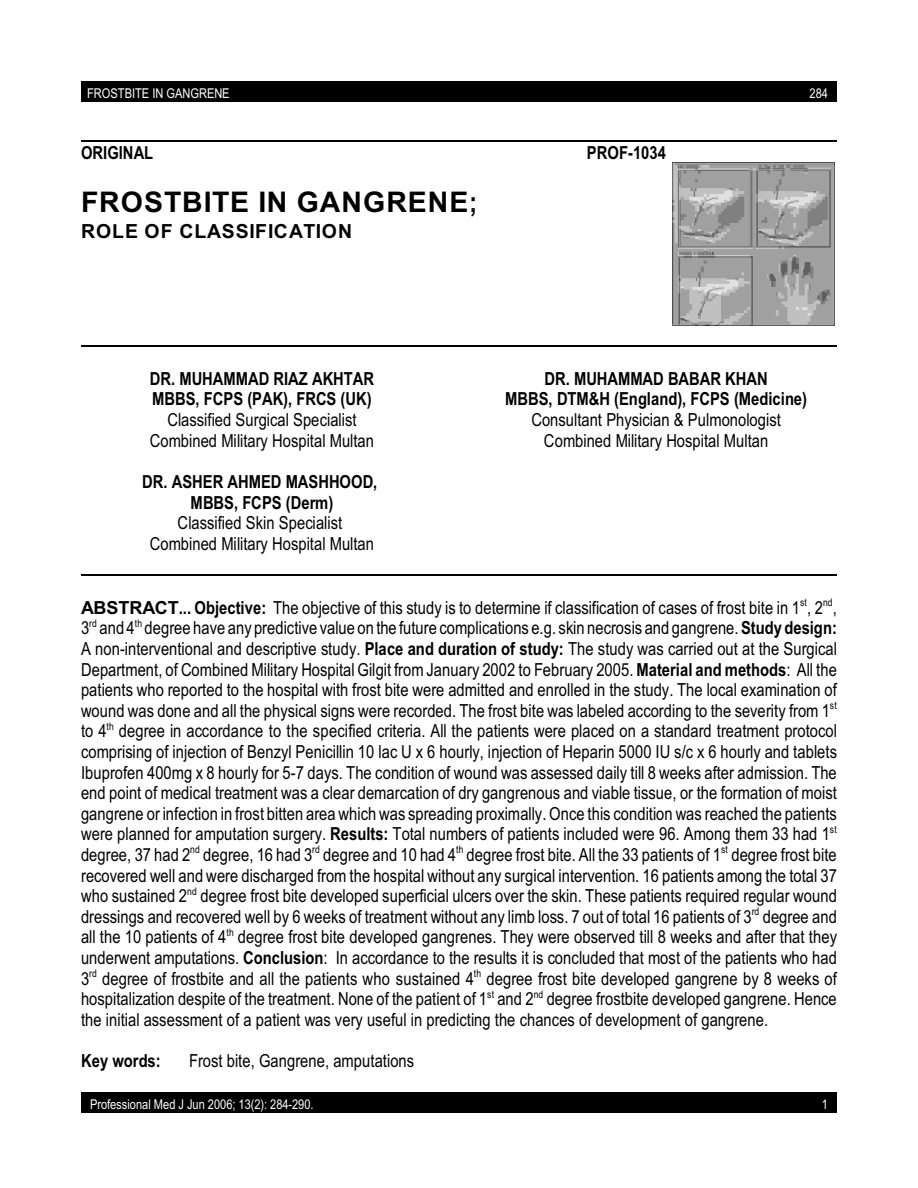
<style>
.page{position:relative;width:918px;height:1188px;background:#fff}
.page>*{position:absolute;margin:0;border:0;box-sizing:border-box;transform-origin:0 0}
.t1{font:700 28.5px "Arial";letter-spacing:.04em;color:#000}
.t2{font:700 19.5px "Arial";letter-spacing:.045em;color:#000}
.t3{font:18px/20.5px "Arial Narrow";letter-spacing:.005em;color:#000;text-align:center}
.t4{font:700 18px/20.5px "Arial Narrow";color:#000;text-align:center}
.t5{font:13.5px "Arial Narrow";color:#fff}
.t6{font:10.5px "Arial Narrow";letter-spacing:.015em;color:#000}
.s1{font-family:"Arial Narrow"}
.s2{font-weight:700}
.s3{font-family:"Arial";font-weight:700}
</style>
<div class="page">
<div style="left:81px;top:81px;width:756px;height:21px;background:#000"></div>
<div style="left:81px;top:1093px;width:756px;height:20px;background:#000"></div>
<hr style="left:81px;top:140px;width:756px;height:2px;background:#000">
<hr style="left:81px;top:345px;width:756px;height:2px;background:#000">
<hr style="left:81px;top:574px;width:756px;height:2px;background:#000">
<img style="left:673px;top:163px;width:162px;height:162px">
<p class="t5" style="left:87px;top:88px;width:144px">FROSTBITE IN GANGRENE</p>
<p class="t5" style="left:810px;top:88px;width:20px">284</p>
<p class="t4" style="left:81px;top:144px;width:74px">ORIGINAL</p>
<p class="t4" style="left:587px;top:144px;width:80px">PROF-1034</p>
<h1 class="t1" style="left:81px;top:191px;width:398px">FROSTBITE IN GANGRENE<span class="s1">;</span></h1>
<p class="t2" style="left:81px;top:224px;width:273px">ROLE OF CLASSIFICATION</p>
<p class="t4" style="left:150px;top:370px;width:226px;text-align:left">DR. MUHAMMAD RIAZ AKHTAR<br>MBBS, FCPS (PAK), FRCS (UK)</p>
<p class="t3" style="left:150px;top:411px;width:226px">Classified Surgical Specialist<br>Combined Military Hospital Multan</p>
<p class="t4" style="left:142px;top:473px;width:237px">DR. ASHER AHMED MASHHOOD,<br>MBBS, FCPS (Derm)</p>
<p class="t3" style="left:150px;top:514px;width:226px">Classified Skin Specialist<br>Combined Military Hospital Multan</p>
<p class="t4" style="left:505px;top:370px;width:303px">DR. MUHAMMAD BABAR KHAN<br>MBBS, DTM&amp;H (England), FCPS (Medicine)</p>
<p class="t3" style="left:531px;top:411px;width:251px">Consultant Physician &amp; Pulmonologist<br>Combined Military Hospital Multan</p>
<p class="t6" style="left:800px;top:598px;width:8px">st</p>
<p class="t6" style="left:823px;top:598px;width:11px">nd</p>
<p class="t3" style="left:81px;top:619px;width:757px">3 and 4 degree have any predictive value on the future complications e.g. skin necrosis and gangrene. <span class="s2">Study design:</span></p>
<p class="t3" style="left:81px;top:599px;width:757px"><span class="s3">ABSTRACT</span><span class="s2">... Objective:</span> The objective of this study is to determine if classification of cases of frost bite in 1 , 2 ,</p>
<p class="t6" style="left:89px;top:619px;width:9px">rd</p>
<p class="t6" style="left:135px;top:619px;width:9px">th</p>
<p class="t3" style="left:81px;top:640px;width:758px;text-align:justify">A non-interventional and descriptive study. <span class="s2">Place and duration of study:</span> The study was carried out at the Surgical Department, of Combined Military HospitalGilgit fromJanuary 2002 to February 2005. <span class="s2">Material and methods</span>: All the patients who reported to the hospital with frost bite were admitted and enrolled in the study. The local examination of wound was done and all the physical signs were recorded. The frost bite was labeled according to the severity from 1<sup>st </sup>to 4 degree in accordance to the specified criteria. All the patients were placed on a standard treatment protocol</p>
<p class="t6" style="left:107px;top:722px;width:9px">th</p>
<p class="t3" style="left:81px;top:743px;width:758px;text-align:justify">comprising of injection of Benzyl Penicillin 10 lac U x 6 hourly, injection of Heparin 5000 IU s/c x 6 hourly and tablets Ibuprofen 400mg x 8 hourly for 5-7 days. The condition of wound was assessed daily till 8 weeks after admission. The end point of medical treatment was a clear demarcation of dry gangrenous and viable tissue, or the formation of moist gangrene or infection in frost bitten area which was spreading proximally. Once this condition was reached the patients were planned for amputation surgery. <span class="s2">Results:</span> Total numbers of patients included were 96. Among them 33 had 1<sup>st </sup>degree, 37 had 2 degree, 16 had 3 degree and 10 had 4 degree frost bite. All the 33 patients of 1 degree frost bite</p>
<p class="t6" style="left:190px;top:846px;width:11px">nd</p>
<p class="t6" style="left:312px;top:846px;width:9px">rd</p>
<p class="t6" style="left:456px;top:846px;width:9px">th</p>
<p class="t6" style="left:721px;top:846px;width:8px">st</p>
<p class="t3" style="left:81px;top:867px;width:757px;text-align:left">recovered well and were discharged from the hospital without any surgical intervention. 16 patients among the total 37 who sustained 2 degree frost bite developed superficial ulcers over the skin. These patients required regular wound</p>
<p class="t6" style="left:187px;top:887px;width:11px">nd</p>
<p class="t3" style="left:81px;top:908px;width:758px">dressings and recovered well by 6 weeks of treatment without any limb loss. 7 out of total 16 patients of 3 degree and</p>
<p class="t6" style="left:752px;top:908px;width:9px">rd</p>
<p class="t3" style="left:81px;top:928px;width:758px">all the 10 patients of 4 degree frost bite developed gangrenes. They were observed till 8 weeks and after that they</p>
<p class="t6" style="left:226px;top:928px;width:9px">th</p>
<p class="t3" style="left:81px;top:949px;width:758px;text-align:left">underwent amputations. <span class="s2">Conclusion</span>: In accordance to the results it is concluded that most of the patients who had<br>3 degree of frostbite and all the patients who sustained 4 degree frost bite developed gangrene by 8 weeks of</p>
<p class="t6" style="left:89px;top:969px;width:9px">rd</p>
<p class="t6" style="left:474px;top:969px;width:9px">th</p>
<p class="t3" style="left:81px;top:990px;width:757px">hospitalization despite of the treatment. None of the patient of 1 and 2 degree frostbite developed gangrene. Hence</p>
<p class="t6" style="left:487px;top:990px;width:8px">st</p>
<p class="t6" style="left:534px;top:990px;width:11px">nd</p>
<p class="t3" style="left:81px;top:1011px;width:689px">the initial assessment of a patient was very useful in predicting the chances of development of gangrene.</p>
<p class="t4" style="left:81px;top:1052px;width:81px">Key words:</p>
<p class="t3" style="left:189px;top:1052px;width:227px">Frost bite, Gangrene, amputations</p>
<p class="t5" style="left:90px;top:1100px;width:225px">Professional Med J Jun 2006; 13(2): 284-290.</p>
<p class="t5" style="left:822px;top:1100px;width:8px">1</p>
</div>
